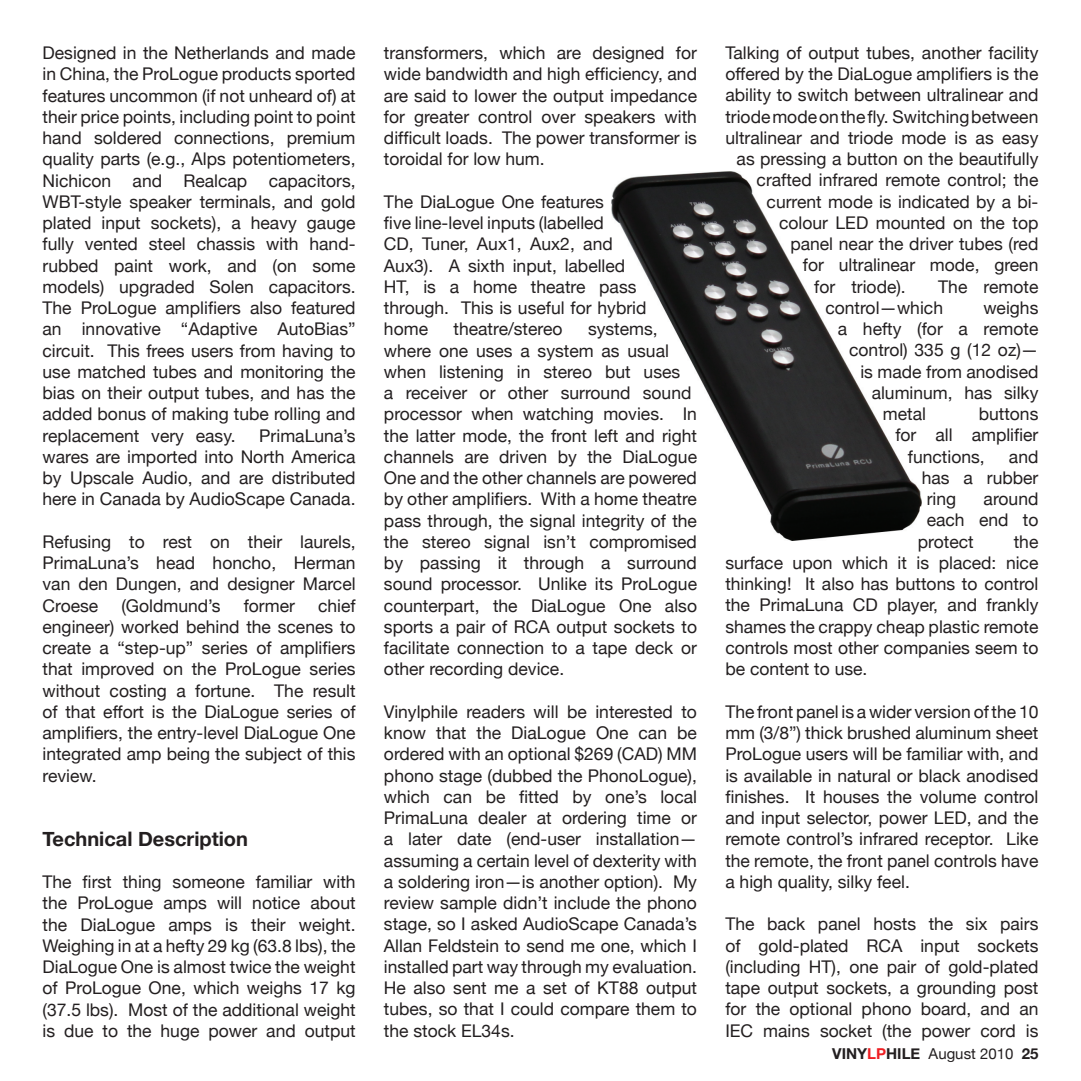
<style>
.page{position:relative;width:1081px;height:1081px;background:#fff}
.page>*{position:absolute;margin:0;border:0;box-sizing:border-box;transform-origin:0 0}
.t1{font:700 20px "Helvetica Neue";color:#231f20}
.t2{font:17.5px/21.2px "Helvetica Neue";color:#231f20;text-align:justify}
.t3{font:700 15px "Helvetica Neue";color:#231f20}
.s1{color:#ee1f23}
.s2{font-weight:400}
</style>
<div class="page">
<img style="left:611px;top:172px;width:310px;height:368px">
<p class="t2" style="left:43px;top:42px;width:315px">Designed in the Netherlands and made in China, the ProLogue products sported features uncommon (if not unheard of) at their price points, including point to point hand soldered connections, premium quality parts (e.g., Alps potentiometers, Nichicon and Realcap capacitors, WBT-style speaker terminals, and gold plated input sockets), a heavy gauge fully vented steel chassis with hand&shy;rubbed paint work, and (on some models) upgraded Solen capacitors.<br>The ProLogue amplifiers also featured an innovative “Adaptive AutoBias” circuit. This frees users from having to use matched tubes and monitoring the bias on their output tubes, and has the added bonus of making tube rolling and replacement very easy.</p>
<p class="t2" style="left:43px;top:425px;width:315px;text-indent:217px">PrimaLuna’s wares are imported into North America by Upscale Audio, and are distributed here in Canada by AudioScape Canada.</p>
<p class="t2" style="left:43px;top:531px;width:315px">Refusing to rest on their laurels, PrimaLuna’s head honcho, Herman van den Dungen, and designer Marcel Croese</p>
<p class="t2" style="left:121px;top:594px;width:101px">(Goldmund’s</p>
<p class="t2" style="left:244px;top:594px;width:53px">former</p>
<p class="t2" style="left:43px;top:594px;width:315px;text-indent:275px">chief engineer) worked behind the scenes to create a “step-up” series of amplifiers that improved on the ProLogue series without costing a fortune. The result of that effort is the DiaLogue series of amplifiers, the entry-level DiaLogue One integrated amp being the subject of this review.</p>
<p class="t1" style="left:43px;top:826px;width:207px">Technical Description</p>
<p class="t2" style="left:43px;top:871px;width:315px">The first thing someone familiar with the ProLogue amps will notice about the DiaLogue amps is their weight.<br>Weighing in at a hefty 29 kg (63.8 lbs), the DiaLogue One is almost twice the weight of ProLogue One, which weighs 17 kg (37.5 lbs). Most of the additional weight is due to the huge power and output</p>
<p class="t2" style="left:384px;top:42px;width:315px">transformers, which are designed for wide bandwidth and high efficiency, and are said to lower the output impedance for greater control over speakers with difficult loads. The power transformer is toroidal for low hum.</p>
<p class="t2" style="left:384px;top:191px;width:264px;text-align:left">The DiaLogue One features<br>five line-level inputs (labelled<br>CD, Tuner, Aux1, Aux2, and<br>Aux3). A sixth input, labelled<br>HT, is a home theatre pass through. This is useful for hybrid home</p>
<p class="t2" style="left:453px;top:318px;width:110px">theatre/stereo</p>
<p class="t2" style="left:384px;top:318px;width:315px;text-align:left;text-indent:204px">systems, where one uses a system as usual when listening in stereo but uses<br>a receiver or other surround sound processor when watching movies. In the latter mode, the front left and right channels are driven by the DiaLogue One and the other channels are powered by other amplifiers. With a home theatre pass through, the signal integrity of the the stereo signal isn’t compromised by passing it through a surround sound processor. Unlike its ProLogue counterpart, the DiaLogue One also sports a pair of RCA output sockets to facilitate connection to a tape deck or other recording device.</p>
<p class="t2" style="left:384px;top:701px;width:315px">Vinylphile readers will be interested to know that the DiaLogue One can be ordered with an optional $269 (CAD) MM phono stage (dubbed the PhonoLogue), which can be fitted by one’s local PrimaLuna dealer at ordering time or a later date (end-user installation— assuming a certain level of dexterity with a soldering iron—is another option). My review sample didn’t include the phono stage, so I asked AudioScape Canada’s Allan Feldstein to send me one, which I installed part way through my evaluation.<br>He also sent me a set of KT88 output tubes, so that I could compare them to the stock EL34s.</p>
<p class="t2" style="left:725px;top:42px;width:314px">Talking of output tubes, another facility</p>
<p class="t2" style="left:725px;top:63px;width:314px">offered by the DiaLogue amplifiers is the</p>
<p class="t2" style="left:725px;top:84px;width:315px">ability to switch between ultralinear and</p>
<p class="t2" style="left:725px;top:106px;width:314px">triode mode on the fly. Switching between</p>
<p class="t2" style="left:725px;top:127px;width:314px">ultralinear and triode mode is as easy</p>
<p class="t2" style="left:736px;top:148px;width:303px">as pressing a button on the beautifully</p>
<p class="t2" style="left:756px;top:169px;width:283px">crafted infrared remote control; the</p>
<p class="t2" style="left:766px;top:191px;width:273px">current mode is indicated by a bi-</p>
<p class="t2" style="left:779px;top:212px;width:261px">colour LED mounted on the top</p>
<p class="t2" style="left:790px;top:233px;width:249px">panel near the driver tubes (red</p>
<p class="t2" style="left:803px;top:254px;width:237px">for ultralinear mode, green</p>
<p class="t2" style="left:814px;top:276px;width:93px">for triode).</p>
<p class="t2" style="left:825px;top:276px;width:214px;text-indent:113px">The remote control—which</p>
<p class="t2" style="left:983px;top:297px;width:57px">weighs</p>
<p class="t2" style="left:838px;top:318px;width:202px">a hefty (for a remote</p>
<p class="t2" style="left:849px;top:339px;width:191px">control) 335 g (12 oz)—</p>
<p class="t2" style="left:860px;top:361px;width:180px">is made from anodised</p>
<p class="t2" style="left:871px;top:382px;width:168px">aluminum, has silky</p>
<p class="t2" style="left:883px;top:403px;width:45px">metal</p>
<p class="t2" style="left:979px;top:403px;width:61px">buttons</p>
<p class="t2" style="left:895px;top:424px;width:144px">for all amplifier</p>
<p class="t2" style="left:908px;top:446px;width:78px">functions,</p>
<p class="t2" style="left:921px;top:446px;width:118px;text-indent:87px">and has a rubber ring</p>
<p class="t2" style="left:983px;top:488px;width:56px">around</p>
<p class="t2" style="left:926px;top:509px;width:113px">each end to</p>
<p class="t2" style="left:918px;top:531px;width:57px">protect</p>
<p class="t2" style="left:725px;top:531px;width:315px;text-indent:288px">the surface upon which it is placed: nice thinking! It also has buttons to control the PrimaLuna CD player, and frankly shames the crappy cheap plastic remote controls most other companies seem to be content to use.</p>
<p class="t2" style="left:725px;top:700px;width:315px">The front panel is a wider version of the 10 mm (3/8”) thick brushed aluminum sheet ProLogue users will be familiar with, and is available in natural or black anodised finishes. It houses the volume control and input selector, power LED, and the remote control’s infrared receptor. Like the remote, the front panel controls have a high quality, silky feel.</p>
<p class="t2" style="left:725px;top:913px;width:315px">The back panel hosts the six pairs of gold-plated RCA input sockets (including HT), one pair of gold-plated tape output sockets, a grounding post for the optional phono board, and an IEC mains socket (the power cord is</p>
<p class="t3" style="left:832px;top:1044px;width:208px">VINY<span class="s1">LP</span>HILE <span class="s2">August 2010</span> 25</p>
</div>
